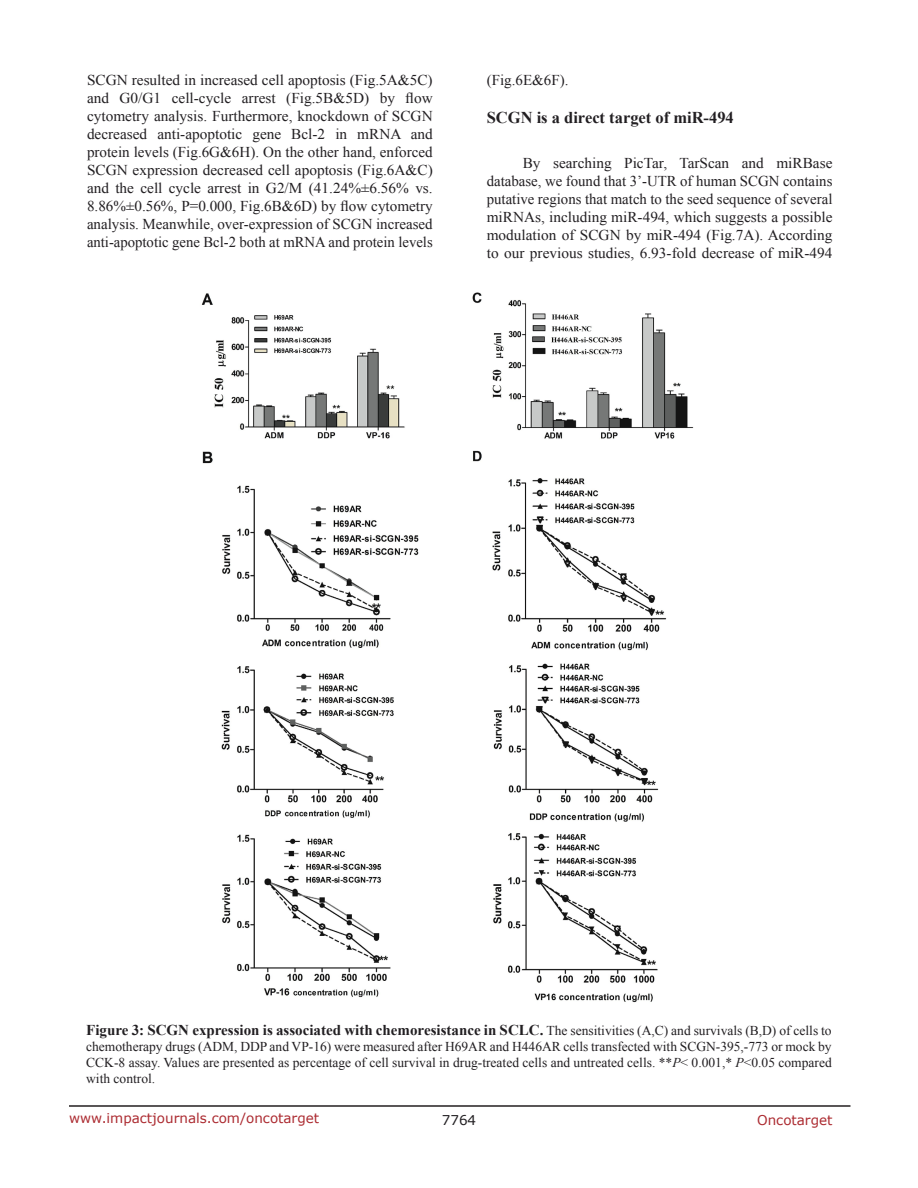
<style>
.page{position:relative;width:918px;height:1188px;background:#fff}
.page>*{position:absolute;margin:0;border:0;box-sizing:border-box;transform-origin:0 0}
.SubHeading{font:700 16.5px "Times New Roman";color:#221f22}
.BodyText{font:15px/18px "Times New Roman";color:#221f22;text-align:justify}
.FigureText{font:700 15px "Times New Roman";color:#221f22}
.FigureText-2{font:13.5px/16.2px "Times New Roman";color:#221f22;text-align:justify}
.t1{font:13.5px "Verdana";color:#ac2b31}
.t2{font:13.5px "Verdana";color:#221f22}
.s1{font-weight:400;font-size:13.5px}
.s2{font-style:italic}
</style>
<div class="page">
<hr style="left:69px;top:1105px;width:781px;height:2px;background:#231f20">
<img style="left:201px;top:292px;width:493px;height:711px">
<p class="BodyText" style="left:87px;top:71px;width:347px">SCGN resulted in increased cell apoptosis (Fig.5A&amp;5C) and G0/G1 cell-cycle arrest (Fig.5B&amp;5D) by flow cytometry analysis. Furthermore, knockdown of SCGN decreased anti-apoptotic gene Bcl-2 in mRNA and protein levels (Fig.6G&amp;6H). On the other hand, enforced SCGN expression decreased cell apoptosis (Fig.6A&amp;C) and the cell cycle arrest in G2/M (41.24%±6.56% vs.<br>8.86%±0.56%, P=0.000, Fig.6B&amp;6D) by flow cytometry analysis. Meanwhile, over-expression of SCGN increased anti-apoptotic gene Bcl-2 both at mRNA and protein levels</p>
<p class="BodyText" style="left:487px;top:71px;width:83px">(Fig.6E&amp;6F).</p>
<p class="SubHeading" style="left:487px;top:106px;width:249px">SCGN is a direct target of miR-494</p>
<p class="BodyText" style="left:487px;top:154px;width:347px;text-indent:36px">By searching PicTar, TarScan and miRBase database, we found that 3’-UTR of human SCGN contains putative regions that match to the seed sequence of several miRNAs, including miR-494, which suggests a possible modulation of SCGN by miR-494 (Fig.7A). According to our previous studies, 6.93-fold decrease of miR-494</p>
<p class="FigureText" style="left:86px;top:1019px;width:747px">Figure 3: SCGN expression is associated with chemoresistance in SCLC. <span class="s1">The sensitivities (A,C) and survivals (B,D) of cells to</span></p>
<p class="FigureText-2" style="left:86px;top:1038px;width:747px">chemotherapy drugs (ADM, DDP and VP-16) were measured after H69AR and H446AR cells transfected with SCGN-395,-773 or mock by CCK-8 assay. Values are presented as percentage of cell survival in drug-treated cells and untreated cells. **<span class="s2">P</span>&lt; 0.001,* <span class="s2">P</span>&lt;0.05 compared with control.</p>
<p class="t1" style="left:69px;top:1109px;width:252px">www.impactjournals.com/oncotarget</p>
<p class="t2" style="left:442px;top:1111px;width:36px">7764</p>
<p class="t1" style="left:757px;top:1111px;width:77px">Oncotarget</p>
</div>
